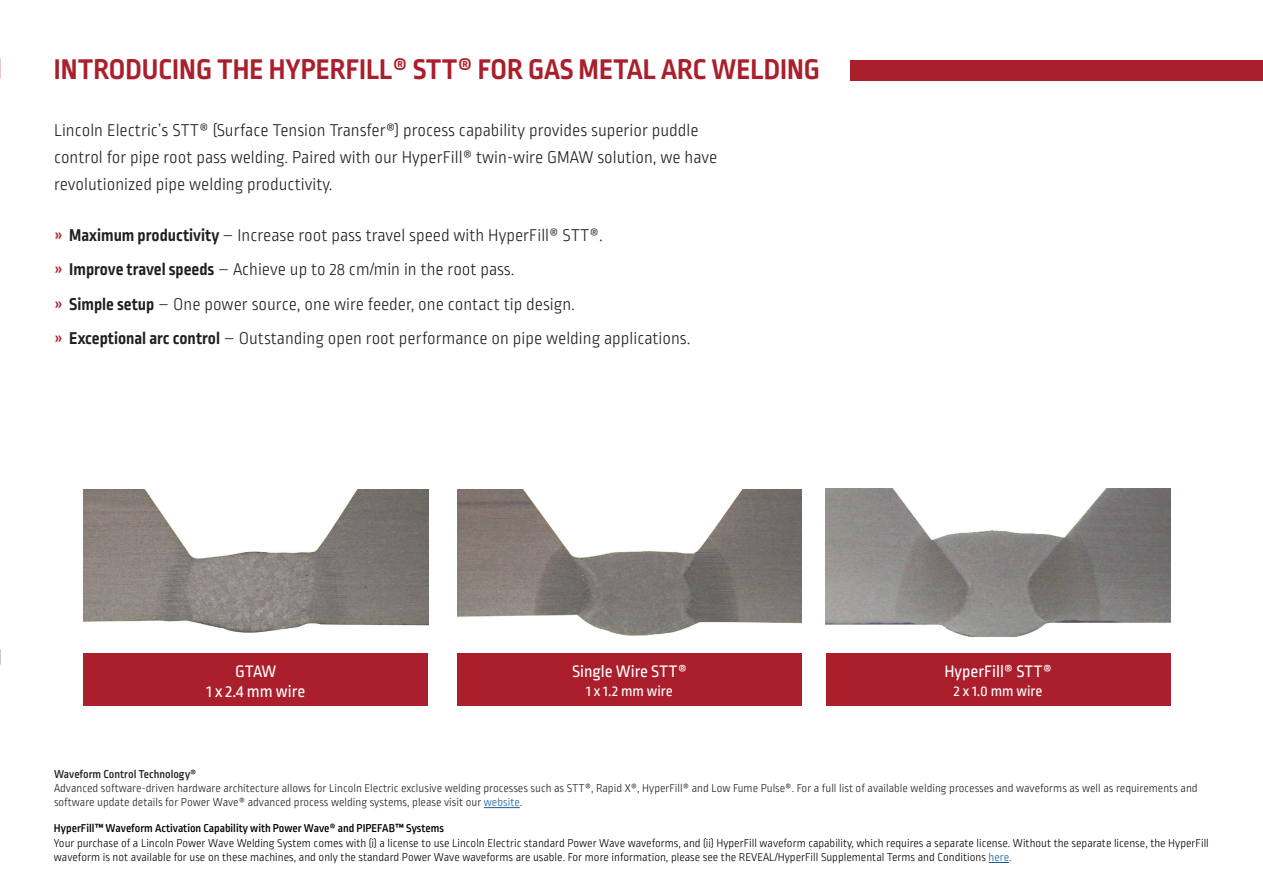
<style>
.page{position:relative;width:1263px;height:893px;background:#fff}
.page>*{position:absolute;margin:0;border:0;box-sizing:border-box;transform-origin:0 0}
.t1{font:700 30px "Ropa Sans Pro";color:#ab1e2c}
.t2{font:300 18px/34.5px "Ropa Sans Pro";color:#231f20}
.t3{font:17.55px/20.7px "Ropa Sans Pro";color:#fff;text-align:center}
.t4{font:15.6px "Ropa Sans Pro";color:#fff}
.t5{font:300 12px/14.4px "Ropa Sans Pro";color:#000}
.t6{font:300 12px/14.4px "Ropa Sans Pro";color:#231f20}
.t7{font:500 12px "Ropa Sans Pro";color:#000}
.t8{font:500 12px "Ropa Sans Pro";color:#231f20}
.s1{font-weight:400;color:#a71f2c}
.s2{font-weight:700}
.s3{color:#175d9e}
</style>
<div class="page">
<svg style="left:988px;top:862px;width:21px;height:1px"></svg>
<div style="left:850px;top:60px;width:412px;height:20px;background:#ab1e2c"></div>
<img style="left:826px;top:489px;width:344px;height:148px">
<div style="left:826px;top:653px;width:344px;height:53px;background:#ab1e2c"></div>
<div style="left:457px;top:653px;width:345px;height:53px;background:#ab1e2c"></div>
<img style="left:457px;top:490px;width:345px;height:146px">
<div style="left:83px;top:653px;width:345px;height:53px;background:#ab1e2c"></div>
<img style="left:83px;top:490px;width:345px;height:143px">
<hr style="left:484px;top:807px;width:36px;height:1px;background:#175d9e">
<h1 class="t1" style="left:54px;top:53px;width:767px">INTRODUCING THE HYPERFILL® STT® FOR GAS METAL ARC WELDING</h1>
<p class="t2" style="left:54px;top:118px;width:665px;line-height:27px">Lincoln Electric’s STT® (Surface Tension Transfer®) process capability provides superior puddle control for pipe root pass welding. Paired with our HyperFill® twin-wire GMAW solution, we have revolutionized pipe welding productivity.</p>
<p class="t2" style="left:54px;top:219px;width:638px"><span class="s1">»</span> <span class="s2">Maximum productivity</span> – Increase root pass travel speed with HyperFill® STT®.<br><span class="s1">»</span> <span class="s2">Improve travel speeds</span> – Achieve up to 28 cm/min in the root pass.<br><span class="s1">»</span> <span class="s2">Simple setup</span> – One power source, one wire feeder, one contact tip design.<br><span class="s1">»</span> <span class="s2">Exceptional arc control</span> – Outstanding open root performance on pipe welding applications.</p>
<p class="t3" style="left:206px;top:661px;width:100px">GTAW<br>1 x 2.4 mm wire</p>
<p class="t3" style="left:572px;top:661px;width:116px">Single Wire STT®</p>
<p class="t4" style="left:586px;top:682px;width:88px">1 x 1.2 mm wire</p>
<p class="t3" style="left:944px;top:661px;width:109px">HyperFill® STT®</p>
<p class="t4" style="left:954px;top:682px;width:90px">2 x 1.0 mm wire</p>
<p class="t8" style="left:54px;top:767px;width:144px">Waveform Control Technology®</p>
<p class="t6" style="left:54px;top:782px;width:1145px">Advanced software-driven hardware architecture allows for Lincoln Electric exclusive welding processes such as STT®, Rapid X®, HyperFill® and Low Fume Pulse®. For a full list of available welding processes and waveforms as well as requirements and software update details for Power Wave® advanced process welding systems, please visit our <span class="s3">website</span>.</p>
<p class="t7" style="left:54px;top:822px;width:392px">HyperFill™ Waveform Activation Capability with Power Wave® and PIPEFAB™ Systems</p>
<p class="t5" style="left:54px;top:836px;width:1156px">Your purchase of a Lincoln Power Wave Welding System comes with (i) a license to use Lincoln Electric standard Power Wave waveforms, and (ii) HyperFill waveform capability, which requires a separate license. Without the separate license, the HyperFill waveform is not available for use on these machines, and only the standard Power Wave waveforms are usable. For more information, please see the REVEAL/HyperFill Supplemental Terms and Conditions <span class="s3">here</span>.</p>
</div>
